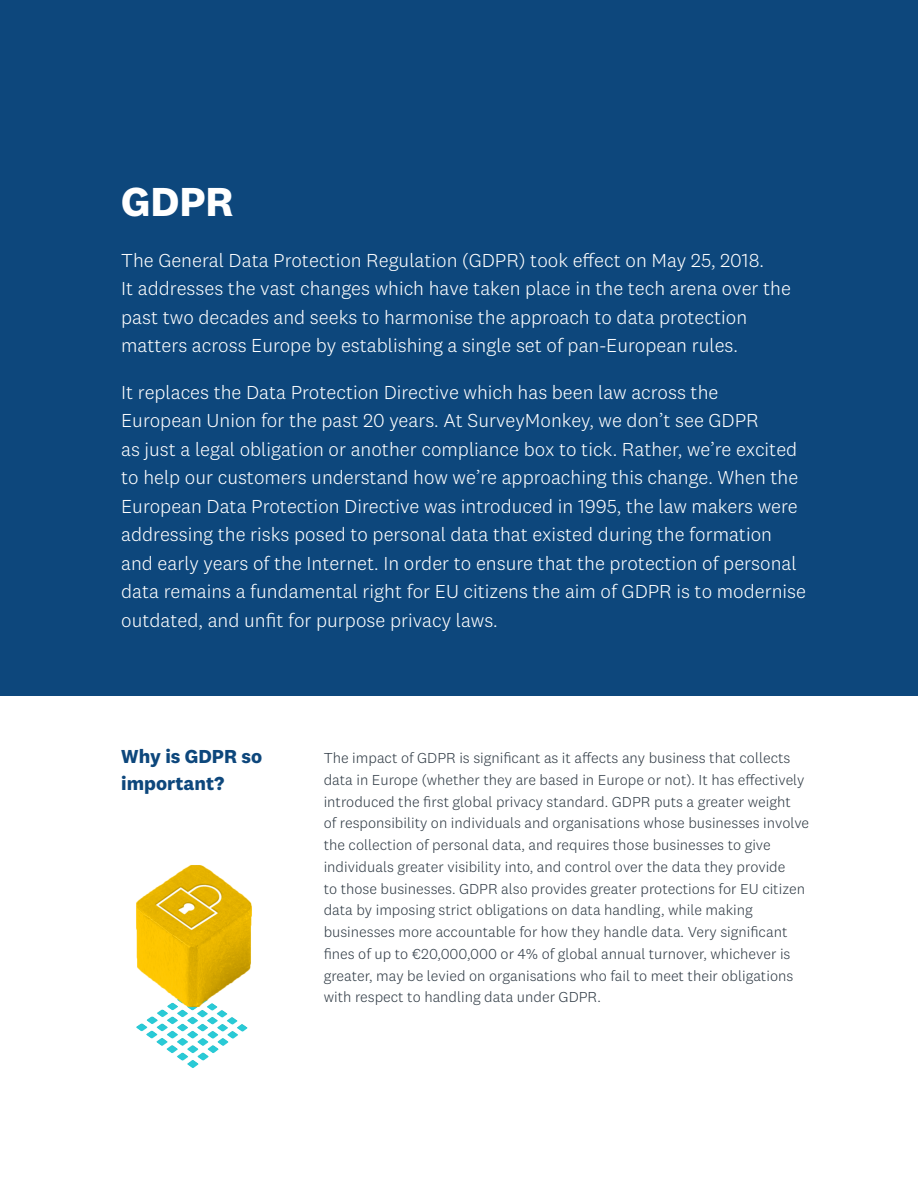
<style>
.page{position:relative;width:918px;height:1188px;background:#fff}
.page>*{position:absolute;margin:0;border:0;box-sizing:border-box;transform-origin:0 0}
.t1{font:700 42px "National 2";color:#fff}
.t2{font:300 19.5px/28.5px "National 2";color:#fff}
.t3{font:700 19.5px/27px "National 2";color:#0d477c}
.t4{font:300 15px/21.8px "National 2";color:#323d47}
</style>
<div class="page">
<div style="left:0;top:0;width:918px;height:696px;background:#0d477c"></div>
<img style="left:136px;top:865px;width:116px;height:203px">
<p class="t1" style="left:121px;top:175px;width:114px">GDPR</p>
<p class="t2" style="left:121px;top:246px;width:671px">The General Data Protection Regulation (GDPR) took effect on May 25, 2018.<br>It addresses the vast changes which have taken place in the tech arena over the past two decades and seeks to harmonise the approach to data protection matters across Europe by establishing a single set of pan-European rules.</p>
<p class="t2" style="left:121px;top:378px;width:686px">It replaces the Data Protection Directive which has been law across the<br>European Union for the past 20 years. At SurveyMonkey, we don’t see GDPR<br>as just a legal obligation or another compliance box to tick. Rather, we’re excited to help our customers understand how we’re approaching this change. When the European Data Protection Directive was introduced in 1995, the law makers were addressing the risks posed to personal data that existed during the formation and early years of the Internet. In order to ensure that the protection of personal data remains a fundamental right for EU citizens the aim of GDPR is to modernise outdated, and unfit for purpose privacy laws.</p>
<p class="t3" style="left:121px;top:743px;width:142px">Why is GDPR so important?</p>
<p class="t4" style="left:324px;top:747px;width:487px">The impact of GDPR is significant as it affects any business that collects data in Europe (whether they are based in Europe or not). It has effectively introduced the first global privacy standard. GDPR puts a greater weight<br>of responsibility on individuals and organisations whose businesses involve the collection of personal data, and requires those businesses to give individuals greater visibility into, and control over the data they provide<br>to those businesses. GDPR also provides greater protections for EU citizen data by imposing strict obligations on data handling, while making businesses more accountable for how they handle data. Very significant fines of up to €20,000,000 or 4% of global annual turnover, whichever is greater, may be levied on organisations who fail to meet their obligations with respect to handling data under GDPR.</p>
</div>
